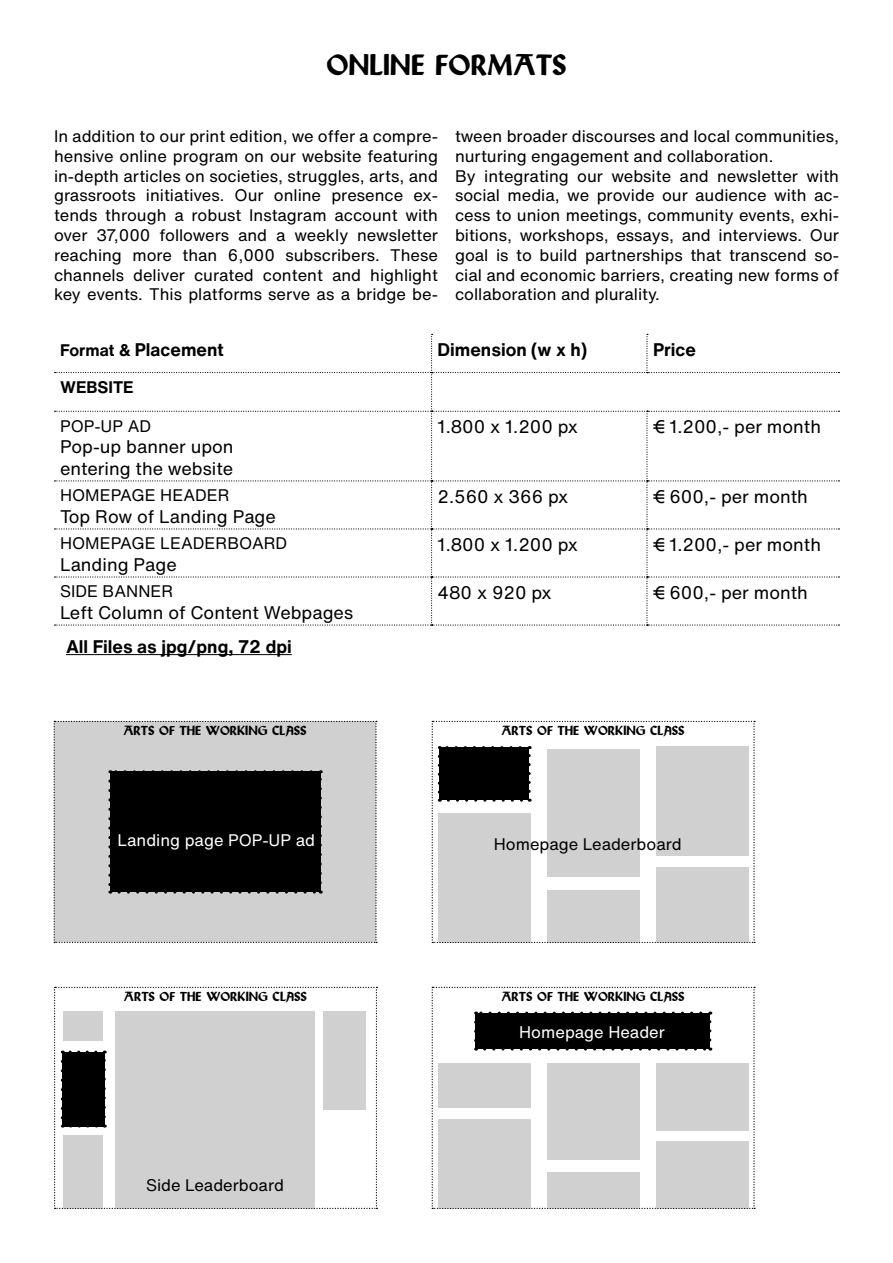
<style>
.page{position:relative;width:893px;height:1263px;background:#fff}
.page>*{position:absolute;margin:0;border:0;box-sizing:border-box;transform-origin:0 0}
.t1{font:27px "Wallau Unzial Bold AWC";color:#000}
.t2{font:18px/21.6px "Helvetica Now Text";color:#000}
.t3{font:700 18px "Helvetica Now Text";color:#000}
.t4{font:16.5px/19.8px "Helvetica Now Text";color:#000;text-align:justify}
.t5{font:16.5px "Helvetica Now Text";color:#fff}
.t6{font:700 16.5px "Helvetica Now Text";color:#000}
.t7{font:12px "Wallau Unzial Bold AWC";color:#000}
.s1{font-size:16.5px}
.s2{font-family:"Wallau Deutsch";font-weight:700}
</style>
<div class="page">
<svg style="left:55px;top:334px;width:784px;height:292px"></svg>
<hr style="left:66px;top:654px;width:226px;height:1px;background:#000">
<svg style="left:54px;top:987px;width:323px;height:222px"></svg>
<svg style="left:54px;top:721px;width:323px;height:222px;background:#838383"></svg>
<svg style="left:432px;top:721px;width:323px;height:222px"></svg>
<svg style="left:432px;top:987px;width:323px;height:222px"></svg>
<h1 class="t1" style="left:326px;top:50px;width:242px">ONLINE FORMATS</h1>
<p class="t4" style="left:54px;top:126px;width:385px">In addition to our print edition, we offer a compre&shy;hensive online program on our website featuring in-depth articles on societies, struggles, arts, and grassroots initiatives. Our online presence ex&shy;tends through a robust Instagram account with over 37,000 followers and a weekly newsletter reaching more than 6,000 subscribers. These channels deliver curated content and highlight key events. This platforms serve as a bridge be-</p>
<p class="t4" style="left:455px;top:126px;width:385px;text-align:left">tween broader discourses and local communities, nurturing engagement and collaboration.<br>By integrating our website and newsletter with social media, we provide our audience with ac&shy;cess to union meetings, community events, exhi&shy;bitions, workshops, essays, and interviews. Our goal is to build partnerships that transcend so&shy;cial and economic barriers, creating new forms of collaboration and plurality.</p>
<p class="t3" style="left:60px;top:336px;width:165px"><span class="s1">Format &amp;</span> Placement</p>
<p class="t3" style="left:438px;top:336px;width:151px">Dimension (w x h)</p>
<p class="t3" style="left:653px;top:336px;width:44px">Price</p>
<p class="t6" style="left:60px;top:375px;width:75px">WEBSITE</p>
<p class="t4" style="left:60px;top:415px;width:93px">POP-UP AD</p>
<p class="t2" style="left:60px;top:436px;width:175px">Pop-up banner upon entering the website</p>
<p class="t2" style="left:438px;top:415px;width:142px">1.800 x 1.200 px</p>
<p class="t2" style="left:653px;top:415px;width:170px">€ 1.200,- per month</p>
<p class="t4" style="left:60px;top:485px;width:171px">HOMEPAGE HEADER</p>
<p class="t2" style="left:60px;top:505px;width:217px">Top Row of Landing Page</p>
<p class="t2" style="left:438px;top:485px;width:132px">2.560 x 366 px</p>
<p class="t2" style="left:653px;top:485px;width:156px">€ 600,- per month</p>
<p class="t4" style="left:60px;top:533px;width:229px">HOMEPAGE LEADERBOARD</p>
<p class="t2" style="left:60px;top:553px;width:118px">Landing Page</p>
<p class="t2" style="left:438px;top:533px;width:142px">1.800 x 1.200 px</p>
<p class="t2" style="left:653px;top:533px;width:170px">€ 1.200,- per month</p>
<p class="t4" style="left:60px;top:581px;width:115px">SIDE BANNER</p>
<p class="t2" style="left:60px;top:601px;width:295px">Left Column of Content Webpages</p>
<p class="t2" style="left:438px;top:581px;width:116px">480 x 920 px</p>
<p class="t2" style="left:653px;top:581px;width:156px">€ 600,- per month</p>
<p class="t3" style="left:66px;top:633px;width:227px">All Files as jpg/png, 72 dpi</p>
<p class="t7" style="left:124px;top:724px;width:185px">ARTS OF THE WORKING CL<span class="s2">A</span>SS</p>
<p class="t7" style="left:502px;top:724px;width:185px">ARTS OF THE WORKING CL<span class="s2">A</span>SS</p>
<p class="t5" style="left:117px;top:828px;width:199px">Landing page POP-UP ad</p>
<p class="t4" style="left:494px;top:833px;width:189px">Homepage Leaderboard</p>
<p class="t7" style="left:124px;top:990px;width:185px">ARTS OF THE WORKING CL<span class="s2">A</span>SS</p>
<p class="t7" style="left:502px;top:990px;width:185px">ARTS OF THE WORKING CL<span class="s2">A</span>SS</p>
<p class="t5" style="left:519px;top:1020px;width:147px">Homepage Header</p>
<p class="t4" style="left:146px;top:1174px;width:139px">Side Leaderboard</p>
</div>
